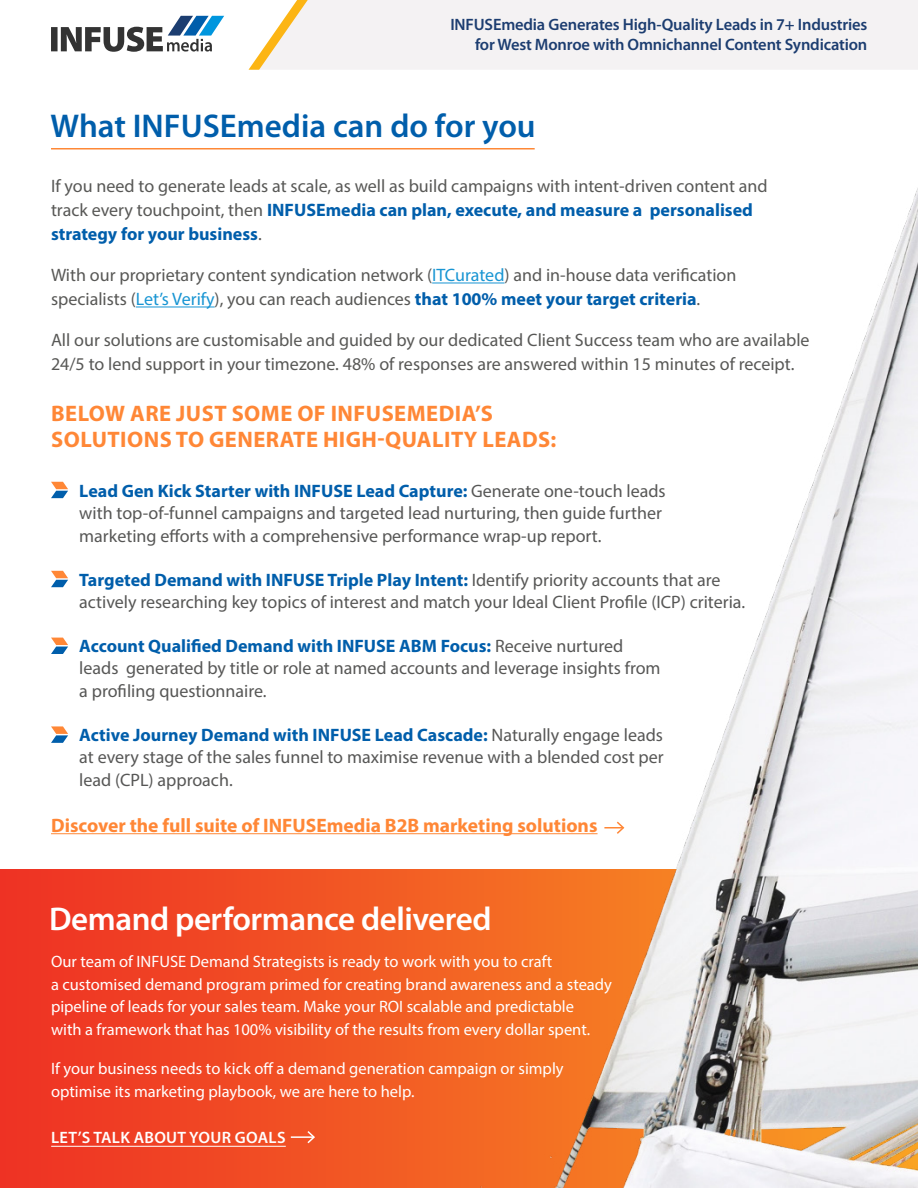
<style>
.page{position:relative;width:918px;height:1188px;background:#fff}
.page>*{position:absolute;margin:0;border:0;box-sizing:border-box;transform-origin:0 0}
.t1{font:600 33px "Myriad Pro";color:#005eab}
.t2{font:600 33px "Myriad Pro";letter-spacing:-.015em;color:#fff}
.t3{font:700 22.5px/25.5px "Myriad Pro";letter-spacing:.02em;color:#ff8736}
.t4{font:700 19.5px "Myriad Pro";color:#ff8736}
.t5{font:18px/22.5px "Myriad Pro";color:#575756}
.t6{font:18px/24px "Myriad Pro";color:#585856}
.t7{font:16.5px/22.5px "Myriad Pro";color:#fff}
.t8{font:600 16.5px/19.8px "Myriad Pro";letter-spacing:-.01em;color:#1c3d70;text-align:right}
.t9{font:600 16.5px "Myriad Pro";letter-spacing:.02em;color:#fff}
.s1{font-weight:700;color:#005eab}
.s2{color:#1895d3}
</style>
<div class="page">
<svg style="left:0;top:870px;width:439px;height:318px;background:#f04824"></svg>
<img style="left:439px;top:188px;width:479px;height:1000px">
<hr style="left:432px;top:283px;width:72px;height:1px;background:#1895d3">
<hr style="left:136px;top:307px;width:79px;height:1px;background:#1895d3">
<svg style="left:51px;top:482px;width:17px;height:16px"></svg>
<svg style="left:51px;top:571px;width:17px;height:16px"></svg>
<svg style="left:51px;top:638px;width:17px;height:16px"></svg>
<svg style="left:51px;top:726px;width:17px;height:17px"></svg>
<hr style="left:51px;top:833px;width:547px;height:1px;background:#ff8736">
<svg style="left:604px;top:820px;width:22px;height:15px"></svg>
<hr style="left:51px;top:148px;width:484px;height:2px;background:#fe8836">
<hr style="left:51px;top:1146px;width:235px;height:1px;background:#fff">
<hr style="left:291px;top:1136px;width:23px;height:2px;background:#fff">
<svg style="left:306px;top:1129px;width:10px;height:16px"></svg>
<svg style="left:51px;top:16px;width:173px;height:36px"></svg>
<div style="left:309px;top:0;width:609px;height:69px;background:#f4f2f3"></div>
<svg style="left:249px;top:0;width:60px;height:70px"></svg>
<p class="t8" style="left:450px;top:15px;width:419px">INFUSEmedia Generates High-Quality Leads in 7+ Industries for West Monroe with Omnichannel Content Syndication</p>
<h1 class="t1" style="left:51px;top:108px;width:487px">What INFUSEmedia can do for you</h1>
<p class="t6" style="left:51px;top:174px;width:718px">If you need to generate leads at scale, as well as build campaigns with intent-driven content and track every touchpoint, then <span class="s1">INFUSEmedia can plan, execute, and measure a personalised strategy for your business</span>.</p>
<p class="t6" style="left:51px;top:263px;width:687px">With our proprietary content syndication network (<span class="s2">ITCurated</span>) and in-house data verification specialists (<span class="s2">Let’s Verify</span>), you can reach audiences <span class="s1">that 100% meet your target criteria</span>.</p>
<p class="t6" style="left:51px;top:328px;width:760px">All our solutions are customisable and guided by our dedicated Client Success team who are available<br>24/5 to lend support in your timezone. 48% of responses are answered within 15 minutes of receipt.</p>
<p class="t3" style="left:51px;top:400px;width:507px">BELOW ARE JUST SOME OF INFUSEMEDIA’S<br>SOLUTIONS TO GENERATE HIGH-QUALITY LEADS:</p>
<p class="t5" style="left:79px;top:479px;width:588px"><span class="s1">Lead Gen Kick Starter with INFUSE Lead Capture:</span> Generate one-touch leads with top-of-funnel campaigns and targeted lead nurturing, then guide further marketing efforts with a comprehensive performance wrap-up report.</p>
<p class="t5" style="left:79px;top:568px;width:668px"><span class="s1">Targeted Demand with INFUSE Triple Play Intent:</span> Identify priority accounts that are actively researching key topics of interest and match your Ideal Client Profile (ICP) criteria.</p>
<p class="t5" style="left:79px;top:634px;width:583px"><span class="s1">Account Qualified Demand with INFUSE ABM Focus:</span> Receive nurtured leads generated by title or role at named accounts and leverage insights from a profiling questionnaire.</p>
<p class="t5" style="left:79px;top:723px;width:586px;text-align:justify"><span class="s1">Active Journey Demand with INFUSE Lead Cascade:</span> Naturally engage leads at every stage of the sales funnel to maximise revenue with a blended cost per lead (CPL) approach.</p>
<p class="t4" style="left:51px;top:812px;width:548px">Discover the full suite of INFUSEmedia B2B marketing solutions</p>
<h1 class="t2" style="left:49px;top:900px;width:444px">Demand performance delivered</h1>
<p class="t7" style="left:51px;top:950px;width:563px">Our team of INFUSE Demand Strategists is ready to work with you to craft<br>a customised demand program primed for creating brand awareness and a steady pipeline of leads for your sales team. Make your ROI scalable and predictable<br>with a framework that has 100% visibility of the results from every dollar spent.</p>
<p class="t7" style="left:51px;top:1057px;width:514px">If your business needs to kick off a demand generation campaign or simply optimise its marketing playbook, we are here to help.</p>
<p class="t9" style="left:51px;top:1129px;width:236px">LET’S TALK ABOUT YOUR GOALS</p>
</div>
